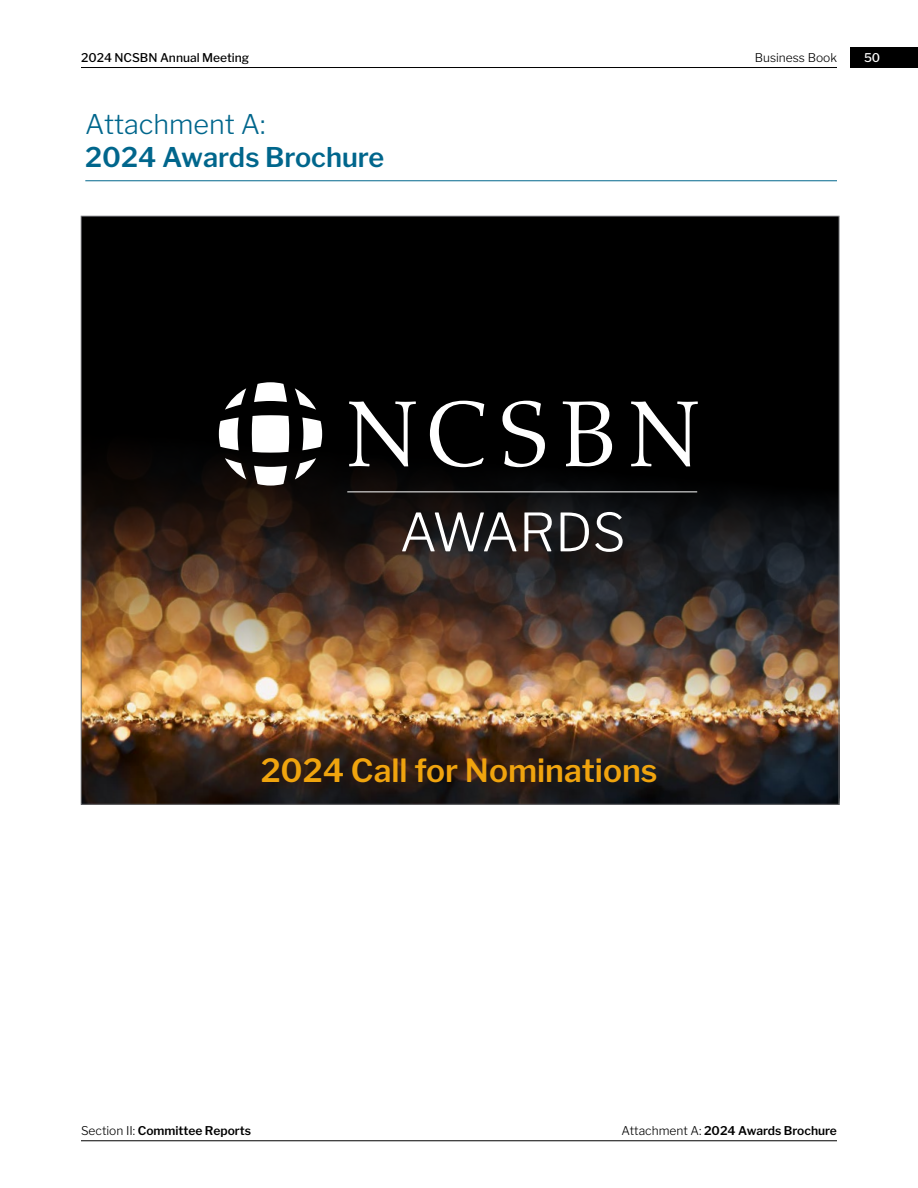
<style>
.page{position:relative;width:918px;height:1188px;background:#fff}
.page>*{position:absolute;margin:0;border:0;box-sizing:border-box;transform-origin:0 0}
.t1{font:300 52.5px "Libre Franklin";color:#fff}
.t2{font:600 31.8px "Libre Franklin";color:#f0a40e}
.t3{font:600 27px "Libre Franklin";color:#00668c}
.t4{font:300 27px "Libre Franklin";color:#00668c}
.t5{font:600 12px "Libre Franklin";color:#000}
.t6{font:500 12px "Libre Franklin";color:#000}
.t7{font:300 12px "Libre Franklin";color:#000}
.t8{font:500 12px "Libre Franklin";color:#fff}
.s1{font-weight:300}
</style>
<div class="page">
<hr style="left:81px;top:67px;width:756px;height:1px;background:#000">
<div style="left:850px;top:47px;width:68px;height:21px;background:#000"></div>
<hr style="left:85px;top:181px;width:752px;height:1px;background:#00668c">
<img style="left:83px;top:218px;width:754px;height:585px">
<svg style="left:252px;top:415px;width:37px;height:38px"></svg>
<svg style="left:295px;top:388px;width:21px;height:22px"></svg>
<svg style="left:254px;top:382px;width:33px;height:20px"></svg>
<svg style="left:302px;top:418px;width:20px;height:32px"></svg>
<svg style="left:254px;top:466px;width:33px;height:20px"></svg>
<svg style="left:295px;top:458px;width:21px;height:22px"></svg>
<svg style="left:225px;top:458px;width:21px;height:22px"></svg>
<svg style="left:219px;top:418px;width:20px;height:32px"></svg>
<svg style="left:225px;top:388px;width:21px;height:22px"></svg>
<svg style="left:349px;top:401px;width:67px;height:65px"></svg>
<svg style="left:430px;top:401px;width:54px;height:66px"></svg>
<svg style="left:502px;top:401px;width:43px;height:66px"></svg>
<svg style="left:563px;top:401px;width:49px;height:65px"></svg>
<svg style="left:631px;top:401px;width:67px;height:65px"></svg>
<hr style="left:347px;top:492px;width:350px;height:1px;background:#fff">
<hr style="left:81px;top:1141px;width:756px;height:1px;background:#000">
<p class="t6" style="left:81px;top:50px;width:170px">2024 NCSBN Annual Meeting</p>
<p class="t7" style="left:755px;top:50px;width:84px">Business Book</p>
<p class="t8" style="left:864px;top:50px;width:18px">50</p>
<h3 class="t4" style="left:85px;top:108px;width:182px">Attachment A:</h3>
<h3 class="t3" style="left:85px;top:141px;width:301px">2024 Awards Brochure</h3>
<h1 class="t1" style="left:400px;top:501px;width:228px">AWARDS</h1>
<h2 class="t2" style="left:261px;top:751px;width:398px">2024 Call for Nominations</h2>
<p class="t5" style="left:81px;top:1123px;width:172px"><span class="s1">Section II:</span> Committee Reports</p>
<p class="t5" style="left:621px;top:1123px;width:217px"><span class="s1">Attachment A:</span> 2024 Awards Brochure</p>
</div>
